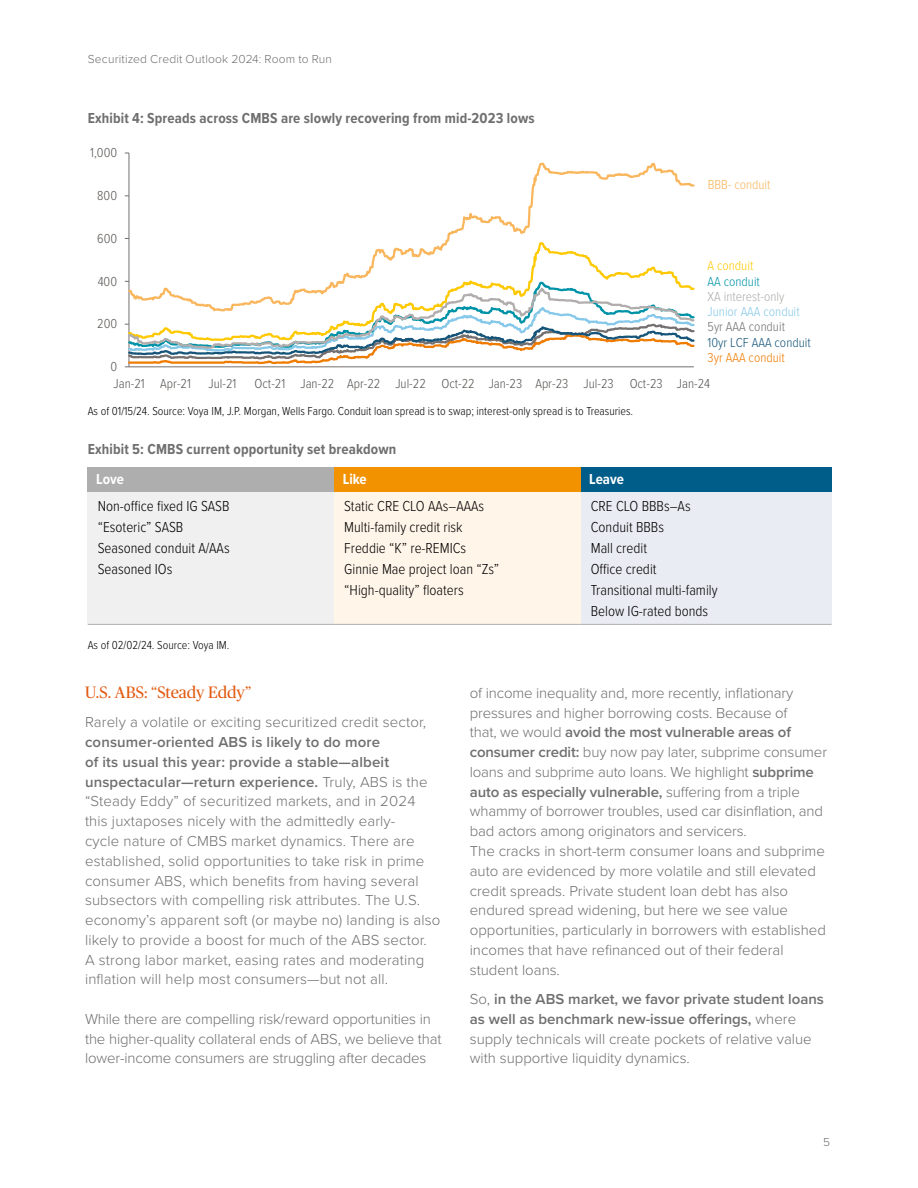
<style>
.page{position:relative;width:918px;height:1188px;background:#fff}
.page>*{position:absolute;margin:0;border:0;box-sizing:border-box;transform-origin:0 0}
.t1{font:16.5px "Publico Headline";letter-spacing:-.005em;color:#e25a10}
.t2{font:300 15px/19.8px "Proxima Nova";color:#706f6f}
.t3{font:300 15px/21px "Proxima Nova Cond";color:#000}
.t4{font:700 15px "Proxima Nova Cond";letter-spacing:.01em;color:#706f6f}
.t5{font:700 15px "Proxima Nova Cond";color:#fff}
.t6{font:300 13.5px "Proxima Nova Cond";color:#595553}
.t7{font:300 13.5px "Proxima Nova Cond";color:#165579}
.t8{font:300 13.5px "Proxima Nova Cond";color:#86c8e9}
.t9{font:300 13.5px "Proxima Nova Cond";color:#b1adac}
.t10{font:300 13.5px "Proxima Nova Cond";color:#ef7b00}
.t11{font:300 13.5px "Proxima Nova Cond";color:#74706f}
.t12{font:300 13.5px "Proxima Nova Cond";color:#f9b65d}
.t13{font:300 13.5px "Proxima Nova Cond";color:#0093a8}
.t14{font:300 13.5px "Proxima Nova Cond";color:#fec900}
.t15{font:300 12px "Proxima Nova Cond";color:#000}
.t16{font:300 12px "Proxima Nova";letter-spacing:.015em;color:#706f6f}
.s1{font-weight:600}
</style>
<div class="page">
<hr style="left:129px;top:153px;width:1px;height:214px;background:#74706f">
<svg style="left:129px;top:161px;width:566px;height:118px"></svg>
<svg style="left:125px;top:279px;width:570px;height:88px"></svg>
<div style="left:88px;top:467px;width:246px;height:26px;background:#aeaeae"></div>
<div style="left:334px;top:467px;width:247px;height:26px;background:#f39200"></div>
<div style="left:581px;top:467px;width:251px;height:26px;background:#005d89"></div>
<div style="left:88px;top:493px;width:246px;height:131px;background:#f0f0f0"></div>
<div style="left:334px;top:493px;width:247px;height:131px;background:#fff5e9"></div>
<div style="left:581px;top:493px;width:251px;height:131px;background:#eaecf3"></div>
<hr style="left:88px;top:624px;width:246px;height:1px;background:#aeaeae">
<hr style="left:334px;top:624px;width:247px;height:1px;background:#aeaeae">
<hr style="left:581px;top:624px;width:251px;height:1px;background:#aeaeae">
<p class="t16" style="left:88px;top:50px;width:246px">Securitized Credit Outlook 2024: Room to Run</p>
<p class="t4" style="left:88px;top:107px;width:448px">Exhibit 4: Spreads across CMBS are slowly recovering from mid-2023 lows</p>
<p class="t6" style="left:90px;top:143px;width:29px">1,000</p>
<p class="t6" style="left:97px;top:186px;width:21px">800</p>
<p class="t6" style="left:97px;top:228px;width:22px">600</p>
<p class="t6" style="left:98px;top:271px;width:21px">400</p>
<p class="t6" style="left:97px;top:314px;width:21px">200</p>
<p class="t6" style="left:110px;top:357px;width:8px">0</p>
<p class="t12" style="left:708px;top:174px;width:64px">BBB- conduit</p>
<p class="t14" style="left:708px;top:256px;width:47px">A conduit</p>
<p class="t13" style="left:708px;top:271px;width:54px">AA conduit</p>
<p class="t9" style="left:708px;top:286px;width:78px">XA interest-only</p>
<p class="t8" style="left:708px;top:302px;width:94px">Junior AAA conduit</p>
<p class="t11" style="left:708px;top:317px;width:79px">5yr AAA conduit</p>
<p class="t7" style="left:708px;top:332px;width:105px">10yr LCF AAA conduit</p>
<p class="t10" style="left:708px;top:348px;width:79px">3yr AAA conduit</p>
<p class="t6" style="left:114px;top:373px;width:79px">Jan-21 Apr-21</p>
<p class="t6" style="left:209px;top:373px;width:29px">Jul-21</p>
<p class="t6" style="left:255px;top:373px;width:457px">Oct-21 Jan-22 Apr-22 Jul-22 Oct-22 Jan-23 Apr-23 Jul-23 Oct-23 Jan-24</p>
<p class="t15" style="left:88px;top:402px;width:547px">As of 01/15/24. Source: Voya IM, J.P. Morgan, Wells Fargo. Conduit loan spread is to swap; interest-only spread is to Treasuries.</p>
<p class="t4" style="left:88px;top:438px;width:310px">Exhibit 5: CMBS current opportunity set breakdown</p>
<p class="t5" style="left:96px;top:468px;width:29px">Love</p>
<p class="t5" style="left:343px;top:468px;width:26px">Like</p>
<p class="t5" style="left:589px;top:468px;width:36px">Leave</p>
<p class="t3" style="left:98px;top:495px;width:133px">Non-office fixed IG SASB “Esoteric” SASB<br>Seasoned conduit A/AAs<br>Seasoned IOs</p>
<p class="t3" style="left:344px;top:495px;width:157px">Static CRE CLO AAs–AAAs<br>Multi-family credit risk<br>Freddie “K” re-REMICs<br>Ginnie Mae project loan “Zs” “High-quality” floaters</p>
<p class="t3" style="left:591px;top:495px;width:128px">CRE CLO BBBs–As<br>Conduit BBBs<br>Mall credit<br>Office credit<br>Transitional multi-family<br>Below IG-rated bonds</p>
<p class="t15" style="left:88px;top:636px;width:143px">As of 02/02/24. Source: Voya IM.</p>
<p class="t1" style="left:85px;top:681px;width:168px">U.S. ABS: “Steady Eddy”</p>
<p class="t2" style="left:85px;top:712px;width:343px">Rarely a volatile or exciting securitized credit sector,</p>
<p class="t2" style="left:85px;top:731px;width:357px"><span class="s1">consumer-oriented ABS is likely to do more<br>of its usual this year: provide a stable—albeit unspectacular—return experience.</span> Truly, ABS is the “Steady Eddy” of securitized markets, and in 2024 this juxtaposes nicely with the admittedly early-<br>cycle nature of CMBS market dynamics. There are established, solid opportunities to take risk in prime consumer ABS, which benefits from having several subsectors with compelling risk attributes. The U.S. economy’s apparent soft (or maybe no) landing is also likely to provide a boost for much of the ABS sector.<br>A strong labor market, easing rates and moderating inflation will help most consumers—but not all.</p>
<p class="t2" style="left:85px;top:1008px;width:358px">While there are compelling risk/reward opportunities in the higher-quality collateral ends of ABS, we believe that lower-income consumers are struggling after decades</p>
<p class="t2" style="left:470px;top:682px;width:359px">of income inequality and, more recently, inflationary pressures and higher borrowing costs. Because of<br>that, we would <span class="s1">avoid the most vulnerable areas of consumer credit:</span> buy now pay later, subprime consumer loans and subprime auto loans. We highlight <span class="s1">subprime auto as especially vulnerable,</span> suffering from a triple whammy of borrower troubles, used car disinflation, and bad actors among originators and servicers.<br>The cracks in short-term consumer loans and subprime auto are evidenced by more volatile and still elevated credit spreads. Private student loan debt has also endured spread widening, but here we see value opportunities, particularly in borrowers with established incomes that have refinanced out of their federal student loans.</p>
<p class="t2" style="left:470px;top:988px;width:356px">So, <span class="s1">in the ABS market, we favor private student loans as well as benchmark new-issue offerings,</span> where supply technicals will create pockets of relative value with supportive liquidity dynamics.</p>
<p class="t16" style="left:823px;top:1133px;width:8px">5</p>
</div>
